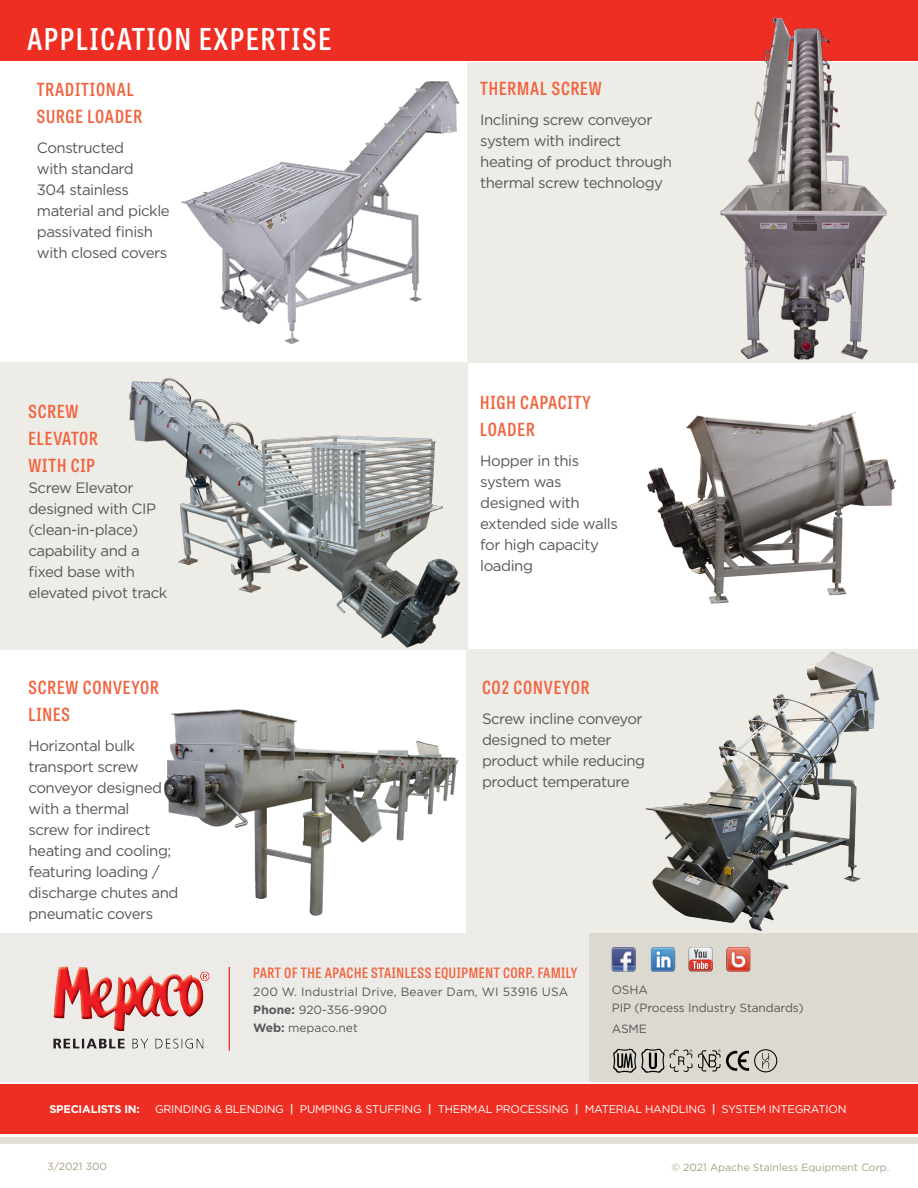
<style>
.page{position:relative;width:918px;height:1188px;background:#fff}
.page>*{position:absolute;margin:0;border:0;box-sizing:border-box;transform-origin:0 0}
.t1{font:600 30px "Tablet Gothic Condensed";letter-spacing:.065em;color:#fff}
.t2{font:600 18px/27px "Tablet Gothic Condensed";letter-spacing:.05em;color:#f1633f}
.t3{font:15px/21px "Gotham";letter-spacing:-.03em;color:#57585a}
.t4{font:600 14.25px "Tablet Gothic Condensed";letter-spacing:.04em;color:#f1633f}
.t5{font:12px/18px "Gotham";color:#57585a}
.t6{font:11.1px "Gotham";letter-spacing:-.02em;color:#fff}
.t7{font:700 11.1px "Gotham";letter-spacing:-.02em;color:#fff}
.t8{font:10.5px "Gotham";color:#a99e86}
.s1{font-weight:700}
.s2{font-weight:700;color:#e2dfd7}
</style>
<div class="page">
<div style="left:467px;top:650px;width:451px;height:283px;background:#eeece7"></div>
<div style="left:0;top:933px;width:918px;height:148px;background:#edebe7"></div>
<hr style="left:229px;top:967px;width:1px;height:84px;background:#ee2e22">
<div style="left:589px;top:933px;width:329px;height:148px;background:#dcd9d0"></div>
<div style="left:0;top:1084px;width:918px;height:50px;background:#ee2e22"></div>
<div style="left:0;top:1137px;width:918px;height:6px;background:#e2dfd7"></div>
<img style="left:53px;top:966px;width:157px;height:83px">
<svg style="left:613px;top:1048px;width:164px;height:25px"></svg>
<div style="left:0;top:362px;width:467px;height:288px;background:#eeece7"></div>
<img style="left:164px;top:709px;width:295px;height:207px">
<div style="left:467px;top:62px;width:451px;height:300px;background:#eeece7"></div>
<div style="left:0;top:0;width:918px;height:60px;background:#ee2e22"></div>
<img style="left:662px;top:18px;width:256px;height:345px">
<img style="left:647px;top:412px;width:250px;height:192px">
<img style="left:182px;top:82px;width:277px;height:186px">
<img style="left:129px;top:268px;width:353px;height:395px">
<img style="left:612px;top:947px;width:139px;height:24px">
<img style="left:639px;top:649px;width:250px;height:282px">
<p class="t1" style="left:27px;top:18px;width:306px">APPLICATION EXPERTISE</p>
<p class="t2" style="left:37px;top:76px;width:107px">TRADITIONAL<br>SURGE LOADER</p>
<p class="t3" style="left:37px;top:137px;width:134px">Constructed<br>with standard<br>304 stainless material and pickle passivated finish with closed covers</p>
<p class="t2" style="left:28px;top:397px;width:51px">SCREW</p>
<p class="t2" style="left:28px;top:424px;width:71px">ELEVATOR</p>
<p class="t2" style="left:28px;top:451px;width:68px">WITH CIP</p>
<p class="t3" style="left:28px;top:477px;width:141px">Screw Elevator designed with CIP (clean-in-place) capability and a fixed base with elevated pivot track</p>
<p class="t2" style="left:28px;top:673px;width:132px">SCREW CONVEYOR<br>LINES</p>
<p class="t3" style="left:28px;top:734px;width:152px">Horizontal bulk transport screw conveyor designed with a thermal<br>screw for indirect heating and cooling; featuring loading / discharge chutes and pneumatic covers</p>
<p class="t2" style="left:480px;top:75px;width:123px">THERMAL SCREW</p>
<p class="t3" style="left:480px;top:109px;width:193px">Inclining screw conveyor system with indirect heating of product through thermal screw technology</p>
<p class="t2" style="left:480px;top:388px;width:112px">HIGH CAPACITY<br>LOADER</p>
<p class="t3" style="left:480px;top:449px;width:139px">Hopper in this system was designed with extended side walls for high capacity loading</p>
<p class="t2" style="left:482px;top:673px;width:109px">CO2 CONVEYOR</p>
<p class="t3" style="left:482px;top:707px;width:165px">Screw incline conveyor designed to meter product while reducing product temperature</p>
<p class="t4" style="left:253px;top:963px;width:326px">PART OF THE APACHE STAINLESS EQUIPMENT CORP. FAMILY</p>
<p class="t5" style="left:253px;top:982px;width:316px">200 W. Industrial Drive, Beaver Dam, WI 53916 USA<br><span class="s1">Phone:</span> 920-356-9900<br><span class="s1">Web:</span> mepaco.net</p>
<p class="t5" style="left:612px;top:980px;width:193px">OSHA<br>PIP (Process Industry Standards)</p>
<p class="t5" style="left:612px;top:1019px;width:37px">ASME</p>
<p class="t7" style="left:49px;top:1102px;width:92px">SPECIALISTS IN:</p>
<p class="t6" style="left:155px;top:1102px;width:693px">GRINDING &amp; BLENDING <span class="s2">|</span> PUMPING &amp; STUFFING <span class="s2">|</span> THERMAL PROCESSING <span class="s2">|</span> MATERIAL HANDLING <span class="s2">|</span> SYSTEM INTEGRATION</p>
<p class="t8" style="left:48px;top:1160px;width:61px">3/2021 300</p>
<p class="t8" style="left:671px;top:1160px;width:219px">© 2021 Apache Stainless Equipment Corp.</p>
</div>
